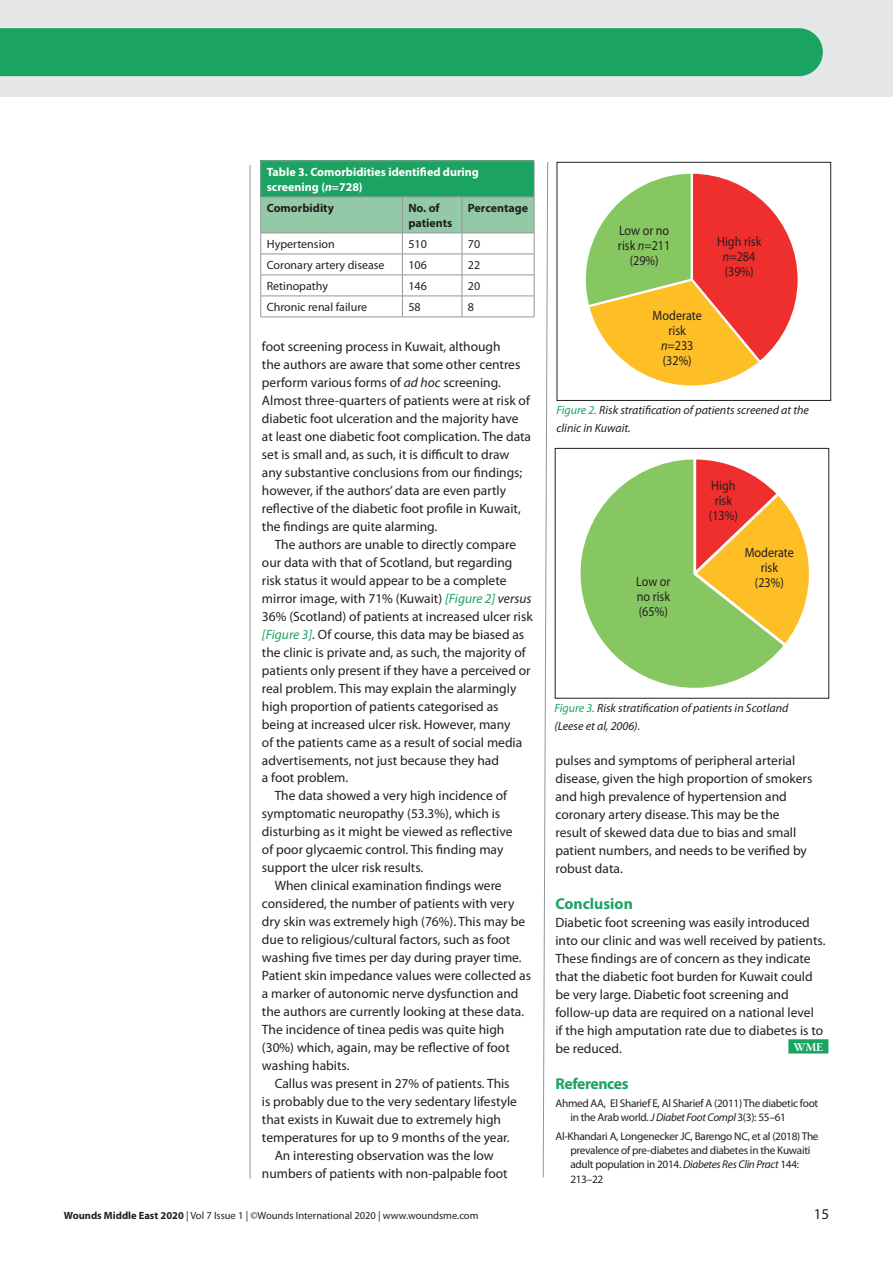
<style>
.page{position:relative;width:893px;height:1263px;background:#fff}
.page>*{position:absolute;margin:0;border:0;box-sizing:border-box;transform-origin:0 0}
.t1{font:700 15.75px "Myriad Pro";color:#1aa361}
.t2{font:700 15.75px "Myriad Pro";letter-spacing:-.02em;color:#1aa361}
.t3{font:15px "Myriad Pro";color:#231f20}
.t4{font:13.5px/18px "Myriad Pro";color:#231f20}
.t5{font:13.5px/15px "Myriad Pro";color:#231f20;text-align:center;scale:.9 1}
.t6{font:12.15px "Calibri";letter-spacing:-.01em;color:#515455}
.t7{font:italic 12px/18px "Myriad Pro";color:#231f20}
.t8{font:12px "Myriad Pro";color:#231f20}
.t9{font:700 12px/15px "Myriad Pro";color:#fff}
.t10{font:700 12px/15px "Myriad Pro";color:#231f20}
.t11{font:12px "Warnock Pro Bold Subh";color:#fff}
.t12{font:11.25px/14.2px "Myriad Pro";letter-spacing:-.025em;color:#231f20}
.t13{font:10.5px "Myriad Pro";color:#231f20}
.t14{font:9.9px "Calibri";letter-spacing:-.005em;color:#515455}
.t15{font:9.9px "Calibri";letter-spacing:.025em;color:#515455}
.s1{font-style:italic}
.s2{font-style:italic;color:#1aa361}
.s3{color:#1aa361}
.s4{font-weight:700}
</style>
<div class="page">
<div style="left:789px;top:1040px;width:39px;height:13px;background:#1aa361"></div>
<div style="left:788px;top:1039px;width:40px;height:14px;border:2px solid #1aa361"></div>
<div style="left:0;top:0;width:893px;height:97px;background:#e6e7e9"></div>
<svg style="left:543px;top:162px;width:5px;height:1016px"></svg>
<hr style="left:250px;top:165px;width:1px;height:1014px;background:#939598">
<div style="left:557px;top:162px;width:274px;height:239px;border:1px solid #231f20"></div>
<svg style="left:585px;top:173px;width:213px;height:213px"></svg>
<div style="left:261px;top:161px;width:273px;height:36px;background:#1aa361"></div>
<hr style="left:261px;top:161px;width:141px;height:1px;background:#939598">
<hr style="left:260px;top:161px;width:1px;height:36px;background:#939598">
<hr style="left:402px;top:161px;width:60px;height:1px;background:#939598">
<hr style="left:462px;top:161px;width:72px;height:1px;background:#939598">
<hr style="left:534px;top:161px;width:1px;height:36px;background:#939598">
<svg style="left:260px;top:197px;width:275px;height:120px"></svg>
<hr style="left:261px;top:317px;width:141px;height:1px;background:#939598">
<hr style="left:402px;top:317px;width:60px;height:1px;background:#939598">
<hr style="left:462px;top:317px;width:72px;height:1px;background:#939598">
<svg style="left:580px;top:459px;width:229px;height:229px"></svg>
<div style="left:0;top:28px;width:823px;height:48px;background:#1aa361"></div>
<p class="t9" style="left:267px;top:164px;width:214px">Table 3. Comorbidities identified during screening (<span class="s1">n</span>=728)</p>
<p class="t10" style="left:267px;top:200px;width:69px">Comorbidity</p>
<p class="t10" style="left:408px;top:200px;width:46px">No. of patients</p>
<p class="t10" style="left:468px;top:200px;width:62px">Percentage</p>
<p class="t8" style="left:267px;top:236px;width:70px">Hypertension</p>
<p class="t8" style="left:408px;top:236px;width:20px">510</p>
<p class="t8" style="left:468px;top:236px;width:14px">70</p>
<p class="t8" style="left:267px;top:257px;width:119px">Coronary artery disease</p>
<p class="t8" style="left:408px;top:257px;width:20px">106</p>
<p class="t8" style="left:468px;top:257px;width:14px">22</p>
<p class="t8" style="left:267px;top:278px;width:63px">Retinopathy</p>
<p class="t8" style="left:408px;top:278px;width:20px">146</p>
<p class="t8" style="left:468px;top:278px;width:14px">20</p>
<p class="t8" style="left:267px;top:299px;width:102px">Chronic renal failure</p>
<p class="t8" style="left:408px;top:299px;width:14px">58</p>
<p class="t8" style="left:468px;top:299px;width:8px">8</p>
<p class="t4" style="left:262px;top:337px;width:271px">foot screening process in Kuwait, although<br>the authors are aware that some other centres perform various forms of <span class="s1">ad hoc</span> screening.<br>Almost three-quarters of patients were at risk of diabetic foot ulceration and the majority have at least one diabetic foot complication. The data set is small and, as such, it is difficult to draw any substantive conclusions from our findings; however, if the authors’ data are even partly reflective of the diabetic foot profile in Kuwait, the findings are quite alarming.</p>
<p class="t4" style="left:275px;top:535px;width:243px">The authors are unable to directly compare</p>
<p class="t4" style="left:262px;top:553px;width:252px">our data with that of Scotland, but regarding</p>
<p class="t4" style="left:262px;top:571px;width:246px">risk status it would appear to be a complete</p>
<p class="t4" style="left:262px;top:589px;width:271px">mirror image, with 71% (Kuwait) <span class="s2">[Figure 2]</span> <span class="s1">versus</span></p>
<p class="t4" style="left:262px;top:607px;width:272px">36% (Scotland) of patients at increased ulcer risk</p>
<p class="t4" style="left:262px;top:625px;width:264px"><span class="s2">[Figure 3]</span>. Of course, this data may be biased as</p>
<p class="t4" style="left:262px;top:643px;width:265px">the clinic is private and, as such, the majority of</p>
<p class="t4" style="left:262px;top:661px;width:270px">patients only present if they have a perceived or</p>
<p class="t4" style="left:262px;top:679px;width:256px">real problem. This may explain the alarmingly</p>
<p class="t4" style="left:262px;top:697px;width:238px">high proportion of patients categorised as</p>
<p class="t4" style="left:262px;top:715px;width:250px">being at increased ulcer risk. However, many</p>
<p class="t4" style="left:262px;top:733px;width:262px">of the patients came as a result of social media</p>
<p class="t4" style="left:262px;top:751px;width:239px">advertisements, not just because they had</p>
<p class="t4" style="left:262px;top:769px;width:88px">a foot problem.</p>
<p class="t4" style="left:275px;top:787px;width:234px">The data showed a very high incidence of</p>
<p class="t4" style="left:262px;top:805px;width:240px">symptomatic neuropathy (53.3%), which is</p>
<p class="t4" style="left:262px;top:823px;width:252px">disturbing as it might be viewed as reflective</p>
<p class="t4" style="left:262px;top:841px;width:243px">of poor glycaemic control. This finding may</p>
<p class="t4" style="left:262px;top:859px;width:163px">support the ulcer risk results.</p>
<p class="t4" style="left:275px;top:877px;width:229px">When clinical examination findings were</p>
<p class="t4" style="left:262px;top:895px;width:254px">considered, the number of patients with very</p>
<p class="t4" style="left:262px;top:913px;width:265px">dry skin was extremely high (76%). This may be</p>
<p class="t4" style="left:262px;top:931px;width:250px">due to religious/cultural factors, such as foot</p>
<p class="t4" style="left:262px;top:949px;width:261px">washing five times per day during prayer time.</p>
<p class="t4" style="left:262px;top:967px;width:271px">Patient skin impedance values were collected as</p>
<p class="t4" style="left:262px;top:985px;width:258px">a marker of autonomic nerve dysfunction and</p>
<p class="t4" style="left:262px;top:1003px;width:264px">the authors are currently looking at these data.</p>
<p class="t4" style="left:262px;top:1021px;width:244px">The incidence of tinea pedis was quite high</p>
<p class="t4" style="left:262px;top:1039px;width:249px">(30%) which, again, may be reflective of foot</p>
<p class="t4" style="left:262px;top:1057px;width:89px">washing habits.</p>
<p class="t4" style="left:275px;top:1075px;width:236px">Callus was present in 27% of patients. This</p>
<p class="t4" style="left:262px;top:1093px;width:257px">is probably due to the very sedentary lifestyle</p>
<p class="t4" style="left:262px;top:1111px;width:241px">that exists in Kuwait due to extremely high</p>
<p class="t4" style="left:262px;top:1129px;width:249px">temperatures for up to 9 months of the year.</p>
<p class="t4" style="left:275px;top:1147px;width:221px">An interesting observation was the low</p>
<p class="t4" style="left:262px;top:1165px;width:247px">numbers of patients with non-palpable foot</p>
<p class="t5" style="left:618px;top:223px;width:60px">Low or no risk <span class="s1">n</span>=211 (29%)</p>
<p class="t5" style="left:717px;top:233px;width:51px">High risk <span class="s1">n</span>=284 (39%)</p>
<p class="t5" style="left:653px;top:308px;width:56px">Moderate risk <span class="s1">n</span>=233 (32%)</p>
<p class="t7" style="left:556px;top:400px;width:254px"><span class="s3">Figure 2.</span> Risk stratification of patients screened at the clinic in Kuwait.</p>
<p class="t14" style="left:609px;top:400px;width:35px">High risk</p>
<p class="t14" style="left:663px;top:400px;width:57px">Moderate risk</p>
<p class="t15" style="left:739px;top:400px;width:49px">Low/no risk</p>
<p class="t5" style="left:636px;top:574px;width:40px;text-align:justify">Low or no risk (65%)</p>
<p class="t5" style="left:709px;top:477px;width:34px">High risk (13%)</p>
<p class="t5" style="left:745px;top:544px;width:56px">Moderate risk (23%)</p>
<p class="t7" style="left:554px;top:699px;width:235px"><span class="s3">Figure 3.</span> Risk stratification of patients in Scotland (Leese et al, 2006).</p>
<p class="t6" style="left:593px;top:707px;width:43px">High risk</p>
<p class="t6" style="left:660px;top:707px;width:70px">Moderate risk</p>
<p class="t4" style="left:555px;top:751px;width:258px">pulses and symptoms of peripheral arterial disease, given the high proportion of smokers and high prevalence of hypertension and coronary artery disease. This may be the result of skewed data due to bias and small patient numbers, and needs to be verified by robust data.</p>
<p class="t1" style="left:555px;top:893px;width:79px">Conclusion</p>
<p class="t4" style="left:555px;top:913px;width:271px">Diabetic foot screening was easily introduced into our clinic and was well received by patients.<br>These findings are of concern as they indicate that the diabetic foot burden for Kuwait could be very large. Diabetic foot screening and follow-up data are required on a national level<br>if the high amputation rate due to diabetes is to be reduced.</p>
<p class="t11" style="left:794px;top:1040px;width:31px">WME</p>
<p class="t2" style="left:555px;top:1073px;width:75px">References</p>
<p class="t12" style="left:570px;top:1096px;width:249px;text-indent:-15px">Ahmed AA, El Sharief E, Al Sharief A (2011) The diabetic foot in the Arab world. <span class="s1">J Diabet Foot Compl</span> 3(3): 55–61</p>
<p class="t12" style="left:570px;top:1129px;width:250px;text-indent:-15px">Al-Khandari A, Longenecker JC, Barengo NC, et al (2018) The prevalence of pre-diabetes and diabetes in the Kuwaiti adult population in 2014. <span class="s1">Diabetes Res Clin Pract</span> 144:<br>213–22</p>
<p class="t13" style="left:64px;top:1208px;width:416px"><span class="s4">Wounds Middle East 2020</span> | Vol 7 Issue 1 | ©Wounds International 2020 | www.woundsme.com</p>
<p class="t3" style="left:814px;top:1204px;width:17px">15</p>
</div>
